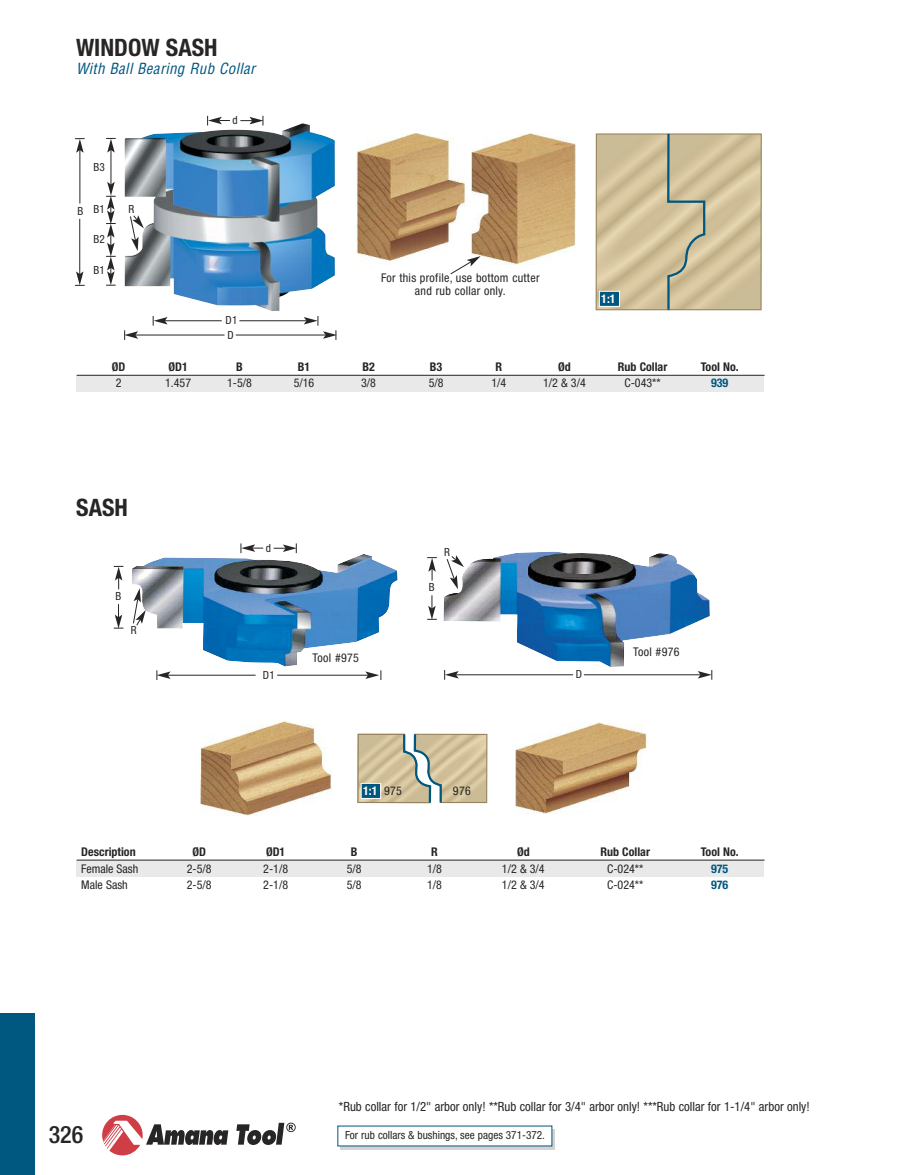
<style>
.page{position:relative;width:905px;height:1175px;background:#fff}
.page>*{position:absolute;margin:0;border:0;box-sizing:border-box;transform-origin:0 0}
.t1{font:700 condensed 24px "Helvetica Neue";color:#272526}
.t2{font:500 condensed 24px "Helvetica Neue";color:#272526}
.t3{font:italic condensed 15px "Helvetica";letter-spacing:.025em;color:#005780}
.t4{font:condensed 12.75px "Helvetica Neue";color:#272526}
.t5{font:condensed 12px/13.5px "Helvetica Neue";letter-spacing:.025em;color:#272526;text-align:center}
.t6{font:700 condensed 12px "Helvetica Neue";color:#272526}
.t7{font:condensed 12px "Helvetica Neue";color:#272526}
.t8{font:700 condensed 12px "Helvetica Neue";color:#005780}
.t9{font:700 condensed 12px "Helvetica Neue";color:#fff}
.t10{font:condensed 11.25px "Helvetica Neue";color:#272526}
</style>
<div class="page">
<div style="left:77px;top:860px;width:687px;height:17px;background:#e9e9e9"></div>
<hr style="left:77px;top:859px;width:687px;height:1px;background:#272526">
<div style="left:77px;top:375px;width:687px;height:17px;background:#e9e9e9"></div>
<hr style="left:77px;top:375px;width:687px;height:1px;background:#272526">
<svg style="left:102px;top:1114px;width:126px;height:41px"></svg>
<svg style="left:236px;top:1122px;width:60px;height:23px"></svg>
<div style="left:0;top:1012px;width:35px;height:162px;background:#005780"></div>
<svg style="left:340px;top:1129px;width:215px;height:20px"></svg>
<div style="left:338px;top:1126px;width:213px;height:19px;background:#fff"></div>
<img style="left:356px;top:133px;width:219px;height:131px">
<svg style="left:595px;top:133px;width:166px;height:177px;background:#cdbe99"></svg>
<svg style="left:450px;top:256px;width:30px;height:19px"></svg>
<div style="left:599px;top:292px;width:20px;height:14px;background:#005780"></div>
<div style="left:599px;top:291px;width:21px;height:16px;border:1px solid #fff"></div>
<img style="left:125px;top:123px;width:210px;height:188px">
<svg style="left:207px;top:116px;width:23px;height:9px"></svg>
<svg style="left:240px;top:116px;width:23px;height:9px"></svg>
<hr style="left:79px;top:219px;width:1px;height:55px;background:#272526">
<svg style="left:75px;top:271px;width:10px;height:15px"></svg>
<hr style="left:79px;top:150px;width:1px;height:53px;background:#272526">
<svg style="left:75px;top:138px;width:10px;height:15px"></svg>
<svg style="left:129px;top:215px;width:15px;height:36px"></svg>
<hr style="left:111px;top:150px;width:1px;height:34px;background:#272526">
<svg style="left:106px;top:138px;width:10px;height:15px"></svg>
<svg style="left:106px;top:182px;width:10px;height:104px"></svg>
<hr style="left:135px;top:335px;width:89px;height:1px;background:#272526">
<svg style="left:124px;top:330px;width:14px;height:10px"></svg>
<hr style="left:236px;top:335px;width:89px;height:1px;background:#272526">
<img style="left:200px;top:720px;width:131px;height:95px">
<svg style="left:357px;top:733px;width:130px;height:70px;background:#cabfa0"></svg>
<div style="left:361px;top:783px;width:19px;height:15px;background:#005780"></div>
<div style="left:361px;top:783px;width:20px;height:15px;border:1px solid #fff"></div>
<img style="left:132px;top:554px;width:265px;height:112px">
<img style="left:443px;top:551px;width:267px;height:116px">
<svg style="left:446px;top:555px;width:18px;height:34px"></svg>
<svg style="left:427px;top:595px;width:10px;height:25px"></svg>
<svg style="left:427px;top:557px;width:10px;height:23px"></svg>
<svg style="left:132px;top:588px;width:14px;height:38px"></svg>
<svg style="left:114px;top:604px;width:9px;height:24px"></svg>
<svg style="left:114px;top:566px;width:9px;height:23px"></svg>
<svg style="left:240px;top:543px;width:23px;height:10px"></svg>
<svg style="left:274px;top:543px;width:23px;height:10px"></svg>
<hr style="left:168px;top:675px;width:87px;height:1px;background:#272526">
<svg style="left:156px;top:670px;width:14px;height:10px"></svg>
<hr style="left:277px;top:675px;width:91px;height:1px;background:#272526">
<svg style="left:365px;top:670px;width:16px;height:10px"></svg>
<hr style="left:456px;top:674px;width:117px;height:1px;background:#272526">
<svg style="left:444px;top:670px;width:14px;height:9px"></svg>
<hr style="left:584px;top:674px;width:116px;height:1px;background:#272526">
<svg style="left:697px;top:670px;width:15px;height:9px"></svg>
<img style="left:515px;top:722px;width:131px;height:91px">
<hr style="left:165px;top:320px;width:57px;height:1px;background:#272526">
<svg style="left:153px;top:316px;width:14px;height:10px"></svg>
<hr style="left:239px;top:320px;width:67px;height:1px;background:#272526">
<svg style="left:304px;top:316px;width:33px;height:24px"></svg>
<h1 class="t1" style="left:76px;top:27px;width:143px">WINDOW SASH</h1>
<p class="t3" style="left:76px;top:60px;width:181px">With Ball Bearing Rub Collar</p>
<p class="t10" style="left:93px;top:162px;width:13px">B3</p>
<p class="t10" style="left:77px;top:205px;width:29px">B B1</p>
<p class="t10" style="left:128px;top:205px;width:7px">R</p>
<p class="t10" style="left:93px;top:235px;width:13px">B2</p>
<p class="t10" style="left:93px;top:266px;width:13px">B1</p>
<p class="t10" style="left:233px;top:116px;width:7px">d</p>
<p class="t10" style="left:225px;top:316px;width:13px">D1</p>
<p class="t10" style="left:227px;top:330px;width:8px">D</p>
<p class="t5" style="left:381px;top:272px;width:160px">For this profile, use bottom cutter and rub collar only.</p>
<p class="t9" style="left:601px;top:294px;width:16px">1:1</p>
<p class="t6" style="left:112px;top:357px;width:15px">ØD</p>
<p class="t6" style="left:168px;top:357px;width:21px">ØD1</p>
<p class="t6" style="left:236px;top:357px;width:8px">B</p>
<p class="t6" style="left:298px;top:357px;width:14px">B1</p>
<p class="t6" style="left:362px;top:357px;width:14px">B2</p>
<p class="t6" style="left:430px;top:357px;width:14px">B3</p>
<p class="t6" style="left:495px;top:357px;width:8px">R</p>
<p class="t6" style="left:558px;top:357px;width:14px">Ød</p>
<p class="t6" style="left:617px;top:357px;width:51px">Rub Collar</p>
<p class="t6" style="left:700px;top:357px;width:39px">Tool No.</p>
<p class="t5" style="left:116px;top:377px;width:7px">2</p>
<p class="t5" style="left:165px;top:377px;width:27px">1.457</p>
<p class="t5" style="left:227px;top:377px;width:26px">1-5/8</p>
<p class="t5" style="left:294px;top:377px;width:22px">5/16</p>
<p class="t5" style="left:361px;top:377px;width:16px">3/8</p>
<p class="t5" style="left:428px;top:377px;width:16px">5/8</p>
<p class="t5" style="left:491px;top:377px;width:16px">1/4</p>
<p class="t5" style="left:543px;top:377px;width:44px">1/2 &amp; 3/4</p>
<p class="t5" style="left:624px;top:377px;width:38px">C-043**</p>
<p class="t8" style="left:711px;top:379px;width:19px">939</p>
<h1 class="t1" style="left:76px;top:487px;width:53px">SASH</h1>
<p class="t10" style="left:115px;top:592px;width:7px">B</p>
<p class="t10" style="left:131px;top:626px;width:7px">R</p>
<p class="t10" style="left:266px;top:543px;width:7px">d</p>
<p class="t10" style="left:263px;top:671px;width:13px">D1</p>
<p class="t5" style="left:312px;top:652px;width:48px">Tool #975</p>
<p class="t10" style="left:444px;top:548px;width:7px">R</p>
<p class="t10" style="left:429px;top:583px;width:7px">B</p>
<p class="t9" style="left:363px;top:786px;width:16px">1:1</p>
<p class="t5" style="left:384px;top:785px;width:19px">975</p>
<p class="t5" style="left:453px;top:785px;width:19px">976</p>
<p class="t10" style="left:576px;top:670px;width:8px">D</p>
<p class="t5" style="left:633px;top:645px;width:48px">Tool #976</p>
<p class="t6" style="left:81px;top:842px;width:56px">Description</p>
<p class="t6" style="left:192px;top:842px;width:15px">ØD</p>
<p class="t6" style="left:266px;top:842px;width:21px">ØD1</p>
<p class="t6" style="left:351px;top:842px;width:8px">B</p>
<p class="t6" style="left:431px;top:842px;width:8px">R</p>
<p class="t6" style="left:517px;top:842px;width:14px">Ød</p>
<p class="t6" style="left:600px;top:842px;width:51px">Rub Collar</p>
<p class="t6" style="left:700px;top:842px;width:39px">Tool No.</p>
<p class="t7" style="left:81px;top:864px;width:59px">Female Sash</p>
<p class="t5" style="left:187px;top:863px;width:26px">2-5/8</p>
<p class="t5" style="left:263px;top:863px;width:26px">2-1/8</p>
<p class="t5" style="left:347px;top:863px;width:16px">5/8</p>
<p class="t5" style="left:427px;top:863px;width:16px">1/8</p>
<p class="t5" style="left:502px;top:863px;width:44px">1/2 &amp; 3/4</p>
<p class="t5" style="left:607px;top:863px;width:38px">C-024**</p>
<p class="t8" style="left:711px;top:864px;width:19px">975</p>
<p class="t7" style="left:81px;top:880px;width:48px">Male Sash</p>
<p class="t5" style="left:187px;top:879px;width:26px">2-5/8</p>
<p class="t5" style="left:263px;top:879px;width:26px">2-1/8</p>
<p class="t5" style="left:347px;top:879px;width:16px">5/8</p>
<p class="t5" style="left:427px;top:879px;width:16px">1/8</p>
<p class="t5" style="left:502px;top:879px;width:44px">1/2 &amp; 3/4</p>
<p class="t5" style="left:607px;top:879px;width:38px">C-024**</p>
<p class="t8" style="left:711px;top:880px;width:19px">976</p>
<p class="t4" style="left:339px;top:1102px;width:472px">*Rub collar for 1/2" arbor only! **Rub collar for 3/4" arbor only! ***Rub collar for 1-1/4" arbor only!</p>
<h1 class="t2" style="left:49px;top:1125px;width:36px">326</h1>
<p class="t10" style="left:345px;top:1131px;width:201px">For rub collars &amp; bushings, see pages 371-372.</p>
</div>
